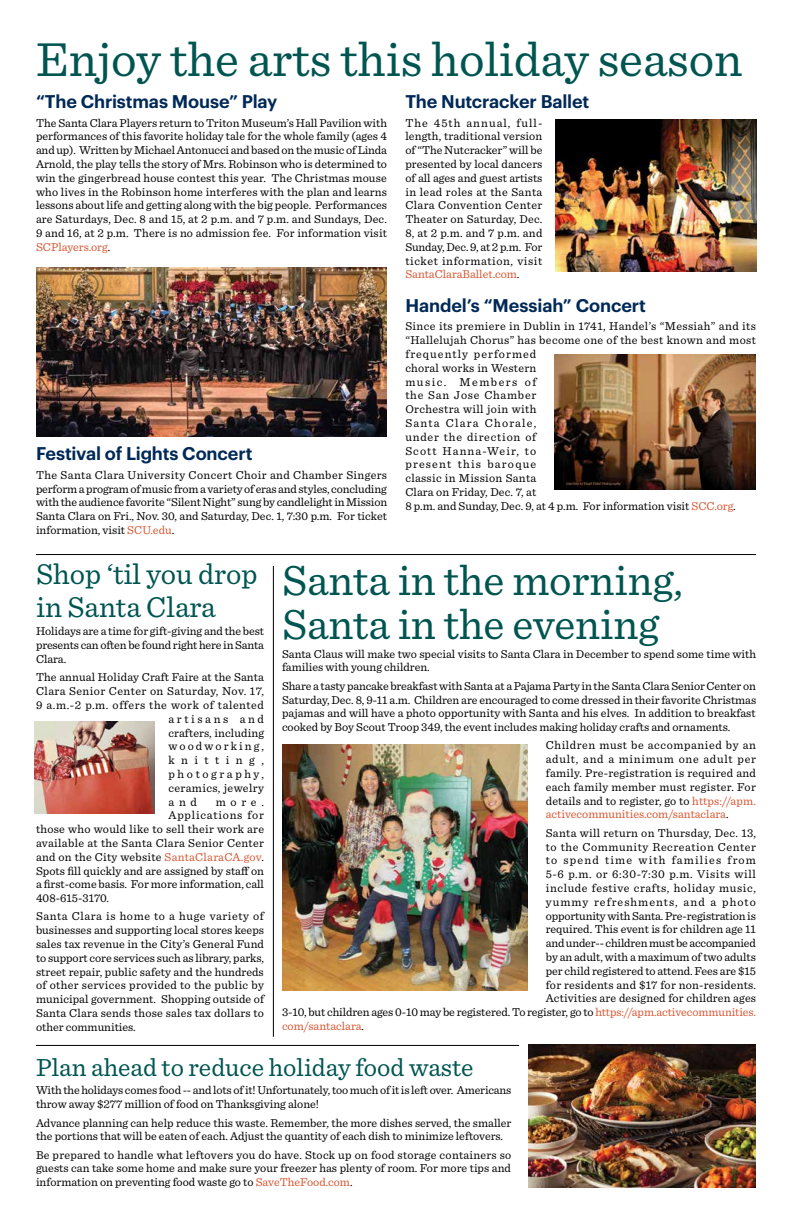
<style>
.page{position:relative;width:792px;height:1224px;background:#fff}
.page>*{position:absolute;margin:0;border:0;box-sizing:border-box;transform-origin:0 0}
.t1{font:50px "Sentinel";color:#005551}
.t2{font:44px/44px "Sentinel";color:#005551}
.t3{font:30px/33px "Sentinel";color:#005551}
.t4{font:26px "Sentinel";color:#005551}
.t5{font:600 18px "Graphik";letter-spacing:-.01em;color:#002957}
.t6{font:12px/13.8px "Sentinel";color:#000;text-align:justify}
.t7{font:12px/13.8px "Sentinel";letter-spacing:.03em;color:#000}
.t8{font:12px "Sentinel";letter-spacing:.02em;color:#000}
.t9{font:12px "Sentinel";letter-spacing:.025em;color:#000}
.t10{font:12px "Sentinel";letter-spacing:.045em;color:#000}
.t11{font:12px "Sentinel";letter-spacing:.035em;color:#000}
.t12{font:12px "Sentinel";letter-spacing:.05em;color:#000}
.t13{font:12px "Sentinel";letter-spacing:.055em;color:#000}
.t14{font:12px "Sentinel";letter-spacing:.1em;color:#000}
.t15{font:12px "Sentinel";letter-spacing:.085em;color:#000}
.t16{font:12px "Sentinel";letter-spacing:.22em;color:#000}
.t17{font:12px "Sentinel";letter-spacing:.065em;color:#000}
.t18{font:12px "Sentinel";color:#d75532}
.t19{font:12px "Sentinel";letter-spacing:.175em;color:#000}
.t20{font:12px "Sentinel";letter-spacing:.54em;color:#000}
.s1{color:#d75532}
.s2{color:#000}
</style>
<div class="page">
<hr style="left:36px;top:554px;width:720px;height:1px;background:#000">
<hr style="left:36px;top:1045px;width:483px;height:1px;background:#000">
<img style="left:36px;top:267px;width:351px;height:170px">
<img style="left:556px;top:119px;width:200px;height:153px">
<img style="left:554px;top:355px;width:202px;height:134px">
<img style="left:34px;top:721px;width:121px;height:93px">
<img style="left:528px;top:1045px;width:228px;height:143px">
<hr style="left:273px;top:566px;width:1px;height:471px;background:#000">
<img style="left:282px;top:745px;width:246px;height:246px">
<h1 class="t1" style="left:36px;top:22px;width:708px">Enjoy the arts this holiday season</h1>
<h3 class="t5" style="left:36px;top:88px;width:243px">“The Christmas Mouse” Play</h3>
<p class="t6" style="left:36px;top:115px;width:353px">The Santa Clara Players return to Triton Museum’s Hall Pavilion with performances of this favorite holiday tale for the whole family (ages 4 and up). Written by Michael Antonucci and based on the music of Linda Arnold, the play tells the story of Mrs. Robinson who is determined to win the gingerbread house contest this year. The Christmas mouse who lives in the Robinson home interferes with the plan and learns lessons about life and getting along with the big people. Performances are Saturdays, Dec. 8 and 15, at 2 p.m. and 7 p.m. and Sundays, Dec.<br>9 and 16, at 2 p.m. There is no admission fee. For information visit <span class="s1">SCPlayers.org</span>.</p>
<h3 class="t5" style="left:405px;top:88px;width:185px">The Nutcracker Ballet</h3>
<p class="t6" style="left:405px;top:115px;width:139px">The 45th annual, full&shy;length, traditional version of “The Nutcracker” will be presented by local dancers of all ages and guest artists in lead roles at the Santa Clara Convention Center Theater on Saturday, Dec.<br>8, at 2 p.m. and 7 p.m. and Sunday, Dec. 9, at 2 p.m. For ticket information, visit <span class="s1">SantaClaraBallet.com</span>.</p>
<h3 class="t5" style="left:405px;top:292px;width:242px">Handel’s “Messiah” Concert</h3>
<p class="t7" style="left:405px;top:319px;width:352px">Since its premiere in Dublin in 1741, Handel’s “Messiah” and its “Hallelujah Chorus” has become one of the best known and most frequently performed<br>choral works in Western<br>music. Members of<br>the San Jose Chamber<br>Orchestra will join with<br>Santa Clara Chorale,<br>under the direction of<br>Scott Hanna-Weir, to<br>present this baroque<br>classic in Mission Santa<br>Clara on Friday, Dec. 7, at<br>8 p.m. and Sunday, Dec. 9, at 4 p.m. For information visit <span class="s1">SCC.org</span>.</p>
<h3 class="t5" style="left:36px;top:440px;width:218px">Festival of Lights Concert</h3>
<p class="t6" style="left:36px;top:467px;width:353px">The Santa Clara University Concert Choir and Chamber Singers perform a program of music from a variety of eras and styles, concluding with the audience favorite “Silent Night” sung by candlelight in Mission Santa Clara on Fri., Nov. 30, and Saturday, Dec. 1, 7:30 p.m. For ticket information, visit <span class="s1">SCU.edu</span>.</p>
<h3 class="t3" style="left:36px;top:556px;width:223px">Shop ‘til you drop in Santa Clara</h3>
<p class="t6" style="left:36px;top:624px;width:230px">Holidays are a time for gift-giving and the best presents can often be found right here in Santa Clara.</p>
<p class="t6" style="left:36px;top:670px;width:229px">The annual Holiday Craft Faire at the Santa</p>
<p class="t11" style="left:36px;top:682px;width:230px">Clara Senior Center on Saturday, Nov. 17,</p>
<p class="t10" style="left:36px;top:696px;width:230px">9 a.m.-2 p.m. offers the work of talented</p>
<p class="t16" style="left:168px;top:710px;width:97px">artisans and</p>
<p class="t6" style="left:168px;top:725px;width:97px">crafters, including</p>
<p class="t19" style="left:168px;top:737px;width:97px">woodworking,</p>
<p class="t20" style="left:168px;top:751px;width:97px">knitting,</p>
<p class="t16" style="left:168px;top:765px;width:97px">photography,</p>
<p class="t7" style="left:168px;top:780px;width:97px">ceramics, jewelry</p>
<p class="t6" style="left:168px;top:794px;width:30px">and</p>
<p class="t6" style="left:216px;top:794px;width:50px">more.</p>
<p class="t17" style="left:168px;top:806px;width:97px">Applications for</p>
<p class="t9" style="left:36px;top:820px;width:230px">those who would like to sell their work are</p>
<p class="t7" style="left:36px;top:835px;width:230px">available at the Santa Clara Senior Center</p>
<p class="t8" style="left:36px;top:848px;width:229px">and on the City website <span class="s1">SantaClaraCA.gov</span>.</p>
<p class="t6" style="left:36px;top:863px;width:229px">Spots fill quickly and are assigned by staff on</p>
<p class="t6" style="left:36px;top:877px;width:230px">a first-come basis. For more information, call</p>
<p class="t6" style="left:36px;top:891px;width:75px">408-615-3170.</p>
<p class="t6" style="left:36px;top:909px;width:230px">Santa Clara is home to a huge variety of businesses and supporting local stores keeps sales tax revenue in the City’s General Fund to support core services such as library, parks, street repair, public safety and the hundreds of other services provided to the public by municipal government. Shopping outside of Santa Clara sends those sales tax dollars to other communities.</p>
<h3 class="t4" style="left:36px;top:1048px;width:439px">Plan ahead to reduce holiday food waste</h3>
<p class="t6" style="left:36px;top:1083px;width:477px">With the holidays comes food -- and lots of it! Unfortunately, too much of it is left over. Americans throw away $277 million of food on Thanksgiving alone!</p>
<p class="t6" style="left:36px;top:1115px;width:477px">Advance planning can help reduce this waste. Remember, the more dishes served, the smaller the portions that will be eaten of each. Adjust the quantity of each dish to minimize leftovers.</p>
<p class="t6" style="left:36px;top:1147px;width:477px">Be prepared to handle what leftovers you do have. Stock up on food storage containers so guests can take some home and make sure your freezer has plenty of room. For more tips and information on preventing food waste go to <span class="s1">SaveTheFood.com</span>.</p>
<h2 class="t2" style="left:282px;top:556px;width:402px">Santa in the morning,<br>Santa in the evening</h2>
<p class="t6" style="left:282px;top:646px;width:476px">Santa Claus will make two special visits to Santa Clara in December to spend some time with families with young children.</p>
<p class="t6" style="left:282px;top:678px;width:476px">Share a tasty pancake breakfast with Santa at a Pajama Party in the Santa Clara Senior Center on Saturday, Dec. 8, 9-11 a.m. Children are encouraged to come dressed in their favorite Christmas pajamas and will have a photo opportunity with Santa and his elves. In addition to breakfast cooked by Boy Scout Troop 349, the event includes making holiday crafts and ornaments.</p>
<p class="t6" style="left:546px;top:738px;width:212px">Children must be accompanied by an adult, and a minimum one adult per family. Pre-registration is required and each family member must register. For details and to register, go to <span class="s1">https://apm. activecommunities.com/santaclara</span>.</p>
<p class="t9" style="left:546px;top:824px;width:212px">Santa will return on Thursday, Dec. 13,</p>
<p class="t10" style="left:546px;top:838px;width:212px">to the Community Recreation Center</p>
<p class="t14" style="left:546px;top:851px;width:212px">to spend time with families from</p>
<p class="t13" style="left:546px;top:865px;width:212px">5-6 p.m. or 6:30-7:30 p.m. Visits will</p>
<p class="t12" style="left:546px;top:879px;width:212px">include festive crafts, holiday music,</p>
<p class="t15" style="left:546px;top:893px;width:212px">yummy refreshments, and a photo</p>
<p class="t6" style="left:546px;top:908px;width:212px">opportunity with Santa. Pre-registration is</p>
<p class="t6" style="left:546px;top:922px;width:212px">required. This event is for children age 11</p>
<p class="t6" style="left:546px;top:936px;width:212px">and under-- children must be accompanied</p>
<p class="t6" style="left:546px;top:949px;width:212px">by an adult, with a maximum of two adults</p>
<p class="t6" style="left:546px;top:963px;width:212px">per child registered to attend. Fees are $15</p>
<p class="t8" style="left:546px;top:976px;width:212px">for residents and $17 for non-residents.</p>
<p class="t6" style="left:546px;top:991px;width:212px">Activities are designed for children ages</p>
<p class="t6" style="left:282px;top:1005px;width:476px">3-10, but children ages 0-10 may be registered. To register, go to <span class="s1">https://apm.activecommunities.</span></p>
<p class="t18" style="left:282px;top:1017px;width:84px">com/santaclara<span class="s2">.</span></p>
</div>
